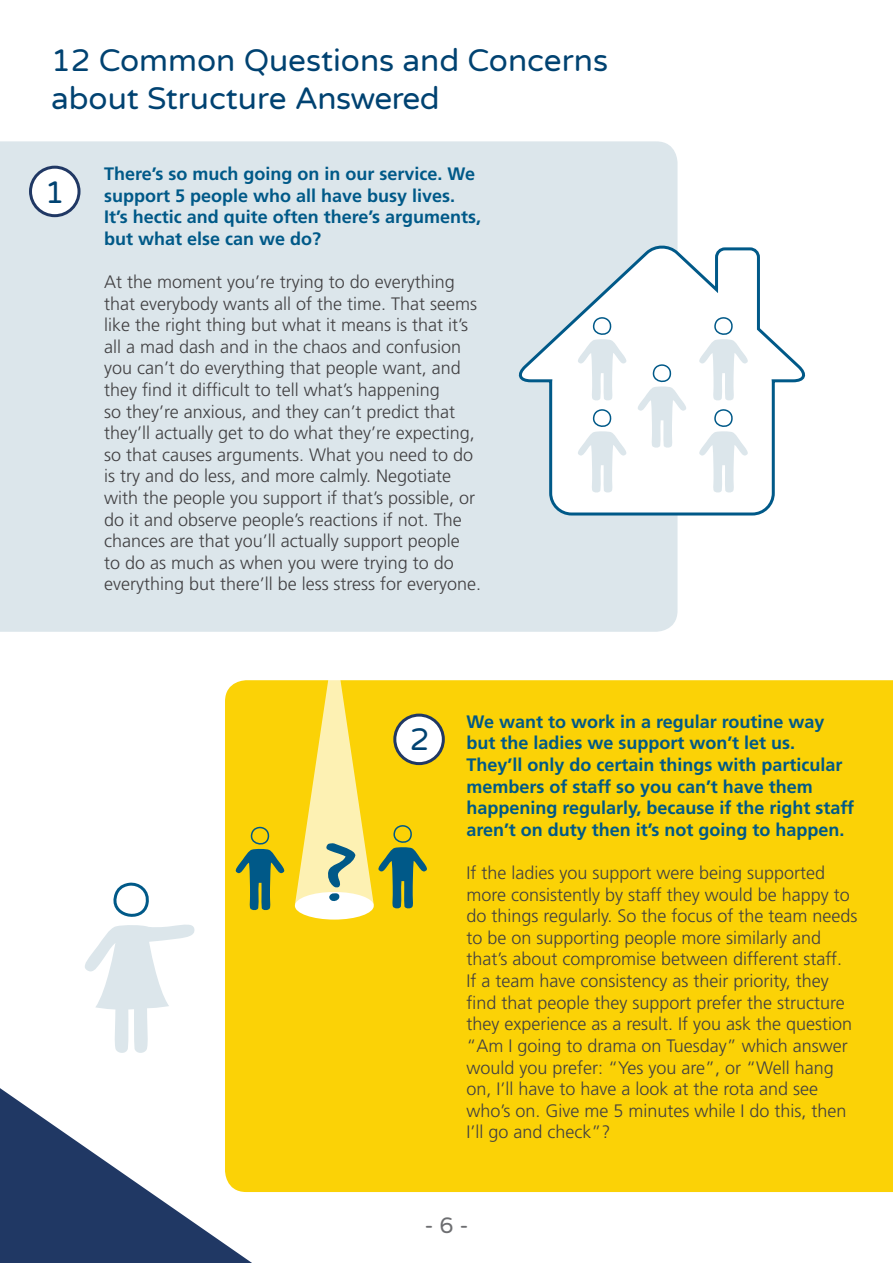
<style>
.page{position:relative;width:893px;height:1263px;background:#fff}
.page>*{position:absolute;margin:0;border:0;box-sizing:border-box;transform-origin:0 0}
.t1{font:90.3px "Good Dog";color:#005988}
.t2{font:31.5px/37.8px "Varela Round";color:#004271}
.t3{font:22.5px "Varela Round";color:#6d6e71}
.t4{font:300 18px/21.6px "Frutiger LT Std";color:#414042}
.t5{font:700 18px/21.6px "Frutiger LT Std";color:#005988}
</style>
<div class="page">
<div style="left:0;top:141px;width:677px;height:491px;background:#dce6eb"></div>
<div style="left:225px;top:680px;width:668px;height:512px;background:#fbd206"></div>
<svg style="left:513px;top:241px;width:293px;height:276px"></svg>
<svg style="left:577px;top:316px;width:50px;height:85px"></svg>
<svg style="left:637px;top:363px;width:50px;height:86px"></svg>
<svg style="left:577px;top:408px;width:50px;height:85px"></svg>
<svg style="left:235px;top:826px;width:50px;height:85px;background:#a2a733"></svg>
<svg style="left:699px;top:316px;width:49px;height:85px"></svg>
<svg style="left:699px;top:408px;width:49px;height:85px"></svg>
<svg style="left:85px;top:882px;width:110px;height:171px"></svg>
<div style="left:295px;top:892px;width:79px;height:27px;background:#fff;border-radius:50%"></div>
<svg style="left:295px;top:680px;width:132px;height:229px;background:#eed74f"></svg>
<div style="left:31px;top:167px;width:48px;height:49px;background:#fff;border-radius:50%"></div>
<div style="left:29px;top:166px;width:52px;height:51px;border:3px solid #203864;border-radius:50%"></div>
<div style="left:395px;top:715px;width:48px;height:49px;background:#fff;border-radius:50%"></div>
<div style="left:393px;top:714px;width:52px;height:51px;border:3px solid #203864;border-radius:50%"></div>
<svg style="left:0;top:1088px;width:252px;height:175px"></svg>
<h2 class="t2" style="left:51px;top:41px;width:559px">12 Common Questions and Concerns about Structure Answered</h2>
<h2 class="t2" style="left:45px;top:172px;width:21px">1</h2>
<p class="t5" style="left:104px;top:163px;width:378px">There’s so much going on in our service. We support 5 people who all have busy lives.<br>It’s hectic and quite often there’s arguments, but what else can we do?</p>
<p class="t4" style="left:104px;top:271px;width:378px">At the moment you’re trying to do everything that everybody wants all of the time. That seems like the right thing but what it means is that it’s all a mad dash and in the chaos and confusion you can’t do everything that people want, and they find it difficult to tell what’s happening<br>so they’re anxious, and they can’t predict that they’ll actually get to do what they’re expecting, so that causes arguments. What you need to do is try and do less, and more calmly. Negotiate with the people you support if that’s possible, or do it and observe people’s reactions if not. The chances are that you’ll actually support people<br>to do as much as when you were trying to do everything but there’ll be less stress for everyone.</p>
<h1 class="t1" style="left:326px;top:825px;width:31px">?</h1>
<h2 class="t2" style="left:410px;top:720px;width:21px">2</h2>
<p class="t5" style="left:466px;top:711px;width:389px">We want to work in a regular routine way but the ladies we support won’t let us.<br>They’ll only do certain things with particular members of staff so you can’t have them happening regularly, because if the right staff aren’t on duty then it’s not going to happen.</p>
<p class="t4" style="left:466px;top:862px;width:393px">If the ladies you support were being supported more consistently by staff they would be happy to do things regularly. So the focus of the team needs to be on supporting people more similarly and that’s about compromise between different staff.<br>If a team have consistency as their priority, they find that people they support prefer the structure they experience as a result. If you ask the question “Am I going to drama on Tuesday” which answer would you prefer: “Yes you are”, or “Well hang on, I’ll have to have a look at the rota and see who’s on. Give me 5 minutes while I do this, then I’ll go and check”?</p>
<p class="t3" style="left:424px;top:1210px;width:46px">- 6 -</p>
</div>
